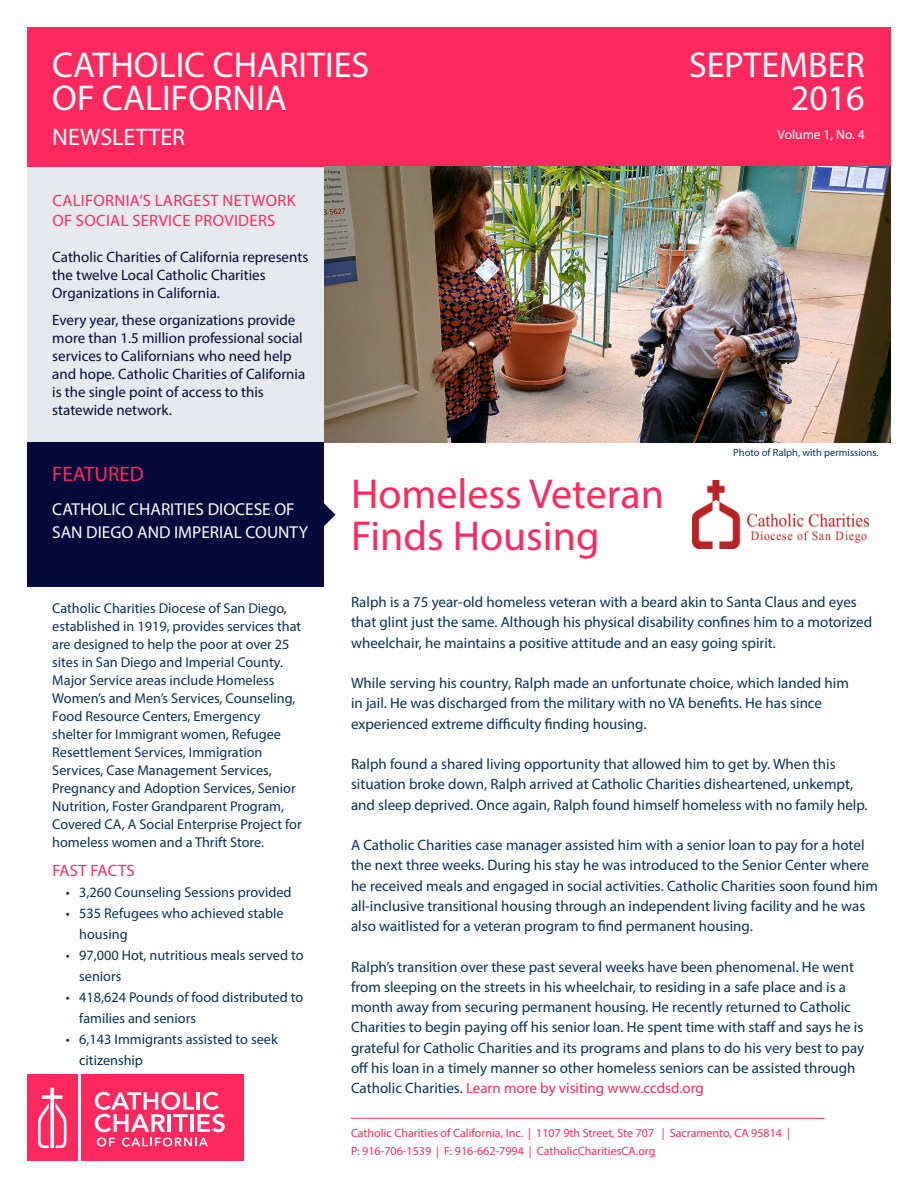
<style>
.page{position:relative;width:918px;height:1188px;background:#fff}
.page>*{position:absolute;margin:0;border:0;box-sizing:border-box;transform-origin:0 0}
.t1{font:42px "Myriad Pro";color:#ff295e}
.t2{font:36px "Myriad Pro";color:#fff}
.t3{font:24px "Myriad Pro";color:#fff}
.t4{font:21px "Myriad Pro";color:#ff295e}
.t5{font:17.25px "Myriad Pro";color:#fff}
.t6{font:16.5px "Myriad Pro";letter-spacing:.02em;color:#ff295e}
.t7{font:15px/20.2px "Myriad Pro";color:#0a3059}
.t8{font:15px/18px "Myriad Pro";color:#050a3b}
.t9{font:14.25px/18px "Myriad Pro";color:#0a3059}
.t10{font:13.5px "Myriad Pro";color:#fff}
.t11{font:12px "Myriad Pro";color:#ff295e}
.t12{font:10.5px "Myriad Pro";color:#0a3059}
.s1{color:#ff295e}
</style>
<div class="page">
<div style="left:27px;top:443px;width:297px;height:144px;background:#050a3b"></div>
<div style="left:27px;top:166px;width:297px;height:277px;background:#e6eaee"></div>
<div style="left:27px;top:27px;width:864px;height:139px;background:#ff295e"></div>
<div style="left:81px;top:1075px;width:163px;height:86px;background:#ff295e"></div>
<svg style="left:95px;top:1092px;width:130px;height:55px"></svg>
<div style="left:27px;top:1075px;width:50px;height:86px;background:#ff295e"></div>
<svg style="left:38px;top:1088px;width:29px;height:60px"></svg>
<hr style="left:351px;top:1118px;width:474px;height:1px;background:#ff295e">
<svg style="left:324px;top:503px;width:11px;height:23px"></svg>
<img style="left:692px;top:481px;width:176px;height:67px">
<img style="left:324px;top:166px;width:567px;height:277px">
<p class="t2" style="left:52px;top:43px;width:318px">CATHOLIC CHARITIES</p>
<p class="t2" style="left:52px;top:76px;width:236px">OF CALIFORNIA</p>
<p class="t3" style="left:52px;top:122px;width:134px">NEWSLETTER</p>
<p class="t6" style="left:52px;top:191px;width:245px">CALIFORNIA’S LARGEST NETWORK</p>
<p class="t6" style="left:52px;top:210px;width:224px">OF SOCIAL SERVICE PROVIDERS</p>
<p class="t8" style="left:52px;top:248px;width:258px">Catholic Charities of California represents the twelve Local Catholic Charities<br>Organizations in California.</p>
<p class="t8" style="left:52px;top:311px;width:255px">Every year, these organizations provide more than 1.5 million professional social services to Californians who need help and hope. Catholic Charities of California is the single point of access to this statewide network.</p>
<p class="t4" style="left:52px;top:461px;width:93px">FEATURED</p>
<p class="t5" style="left:52px;top:499px;width:244px">CATHOLIC CHARITIES DIOCESE OF</p>
<p class="t5" style="left:52px;top:522px;width:257px">SAN DIEGO AND IMPERIAL COUNTY</p>
<p class="t1" style="left:351px;top:468px;width:314px">Homeless Veteran</p>
<p class="t1" style="left:351px;top:510px;width:250px">Finds Housing</p>
<p class="t2" style="left:689px;top:43px;width:177px">SEPTEMBER</p>
<p class="t2" style="left:791px;top:76px;width:75px">2016</p>
<p class="t10" style="left:778px;top:126px;width:89px">Volume 1, No. 4</p>
<p class="t12" style="left:733px;top:446px;width:147px">Photo of Ralph, with permissions.</p>
<p class="t9" style="left:52px;top:599px;width:251px">Catholic Charities Diocese of San Diego, established in 1919, provides services that are designed to help the poor at over 25 sites in San Diego and Imperial County.<br>Major Service areas include Homeless Women’s and Men’s Services, Counseling, Food Resource Centers, Emergency shelter for Immigrant women, Refugee Resettlement Services, Immigration Services, Case Management Services, Pregnancy and Adoption Services, Senior Nutrition, Foster Grandparent Program, Covered CA, A Social Enterprise Project for homeless women and a Thrift Store.</p>
<p class="t6" style="left:52px;top:860px;width:84px">FAST FACTS</p>
<p class="t9" style="left:66px;top:883px;width:227px">• 3,260 Counseling Sessions provided</p>
<p class="t9" style="left:79px;top:902px;width:206px;line-height:21px;text-indent:-14px">• 535 Refugees who achieved stable housing</p>
<p class="t9" style="left:79px;top:944px;width:226px;line-height:21px;text-indent:-14px">• 97,000 Hot, nutritious meals served to seniors</p>
<p class="t9" style="left:79px;top:986px;width:226px;line-height:21px;text-indent:-14px">• 418,624 Pounds of food distributed to families and seniors</p>
<p class="t9" style="left:79px;top:1028px;width:200px;line-height:21px;text-indent:-14px">• 6,143 Immigrants assisted to seek citizenship</p>
<p class="t7" style="left:351px;top:592px;width:523px">Ralph is a 75 year-old homeless veteran with a beard akin to Santa Claus and eyes that glint just the same. Although his physical disability confines him to a motorized wheelchair, he maintains a positive attitude and an easy going spirit.</p>
<p class="t7" style="left:351px;top:673px;width:499px">While serving his country, Ralph made an unfortunate choice, which landed him in jail. He was discharged from the military with no VA benefits. He has since experienced extreme difficulty finding housing.</p>
<p class="t7" style="left:351px;top:754px;width:518px">Ralph found a shared living opportunity that allowed him to get by. When this situation broke down, Ralph arrived at Catholic Charities disheartened, unkempt, and sleep deprived. Once again, Ralph found himself homeless with no family help.</p>
<p class="t7" style="left:351px;top:835px;width:529px">A Catholic Charities case manager assisted him with a senior loan to pay for a hotel the next three weeks. During his stay he was introduced to the Senior Center where he received meals and engaged in social activities. Catholic Charities soon found him all-inclusive transitional housing through an independent living facility and he was also waitlisted for a veteran program to find permanent housing.</p>
<p class="t7" style="left:351px;top:956px;width:515px">Ralph’s transition over these past several weeks have been phenomenal. He went from sleeping on the streets in his wheelchair, to residing in a safe place and is a month away from securing permanent housing. He recently returned to Catholic Charities to begin paying off his senior loan. He spent time with staff and says he is grateful for Catholic Charities and its programs and plans to do his very best to pay off his loan in a timely manner so other homeless seniors can be assisted through Catholic Charities. <span class="s1">Learn more by visiting www.ccdsd.org</span></p>
<p class="t11" style="left:351px;top:1126px;width:441px">Catholic Charities of California, Inc. | 1107 9th Street, Ste 707 | Sacramento, CA 95814 |</p>
<p class="t11" style="left:351px;top:1144px;width:306px">P: 916-706-1539 | F: 916-662-7994 | CatholicCharitiesCA.org</p>
</div>
